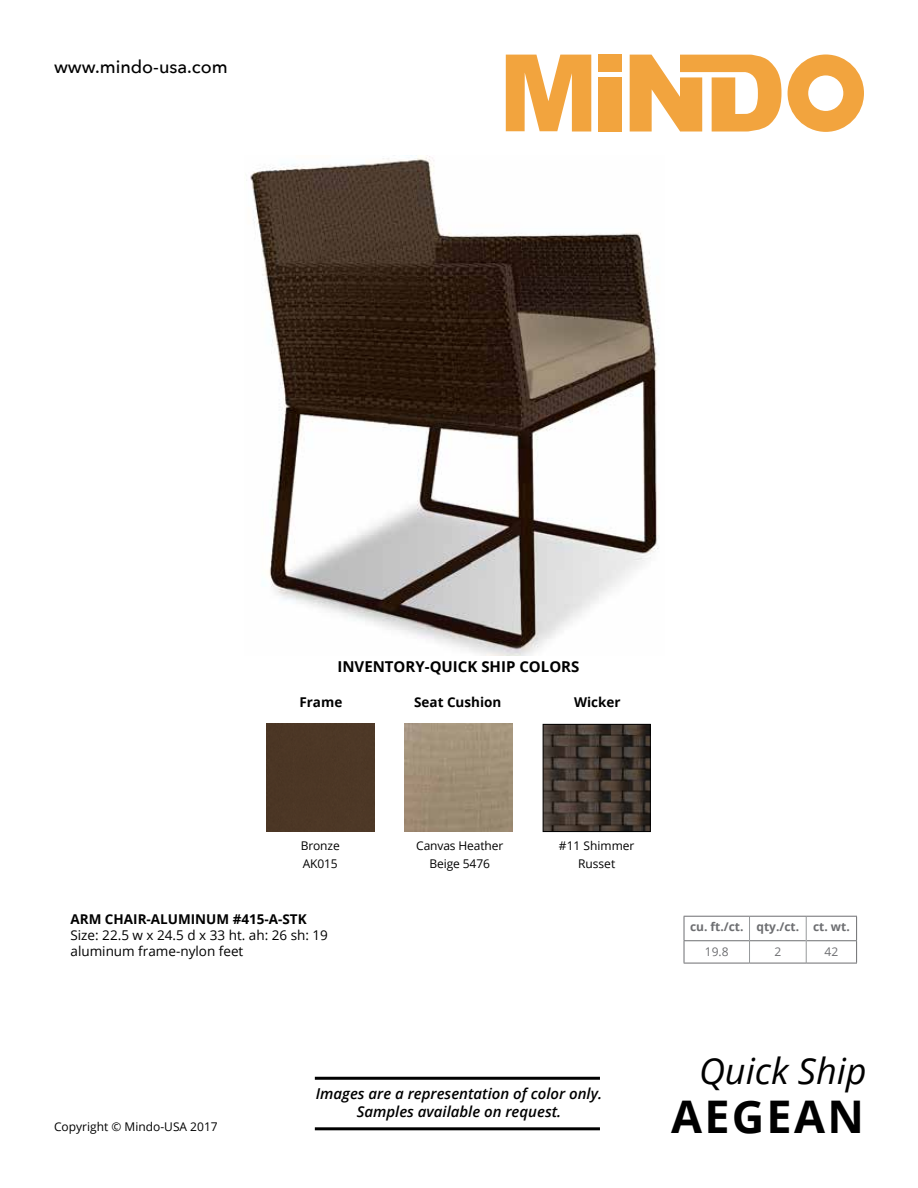
<style>
.page{position:relative;width:918px;height:1188px;background:#fff}
.page>*{position:absolute;margin:0;border:0;box-sizing:border-box;transform-origin:0 0}
.t1{font:700 45px "Open Sans";letter-spacing:.05em;color:#000}
.t2{font:italic 36px "Open Sans";color:#000}
.t3{font:500 18px "Avenir Next";color:#000}
.t4{font:italic 600 15px/18px "Open Sans";color:#000;text-align:center}
.t5{font:700 15px "Open Sans";color:#000}
.t6{font:13.5px/16.2px "Open Sans";color:#000}
.t7{font:700 13.5px "Open Sans";color:#000}
.t8{font:12px/18px "Open Sans";color:#000;text-align:center}
.t9{font:700 12px "Open Sans";color:#6d6e71}
.t10{font:12px "Open Sans";color:#6d6e71}
</style>
<div class="page">
<svg style="left:788px;top:54px;width:76px;height:78px"></svg>
<svg style="left:506px;top:55px;width:85px;height:77px"></svg>
<div style="left:598px;top:55px;width:24px;height:17px;background:#f2a43e"></div>
<div style="left:598px;top:77px;width:24px;height:55px;background:#f2a43e"></div>
<svg style="left:630px;top:55px;width:151px;height:77px"></svg>
<hr style="left:315px;top:1127px;width:285px;height:3px;background:#000">
<hr style="left:315px;top:1077px;width:285px;height:3px;background:#000">
<img style="left:545px;top:726px;width:104px;height:104px">
<div style="left:543px;top:724px;width:108px;height:108px;border:1px solid #000"></div>
<img style="left:404px;top:724px;width:108px;height:108px">
<div style="left:266px;top:724px;width:108px;height:108px;background:#4c3726"></div>
<hr style="left:684px;top:940px;width:65px;height:1px;background:#6d6e71">
<hr style="left:750px;top:940px;width:56px;height:1px;background:#6d6e71">
<hr style="left:807px;top:940px;width:50px;height:1px;background:#6d6e71">
<svg style="left:749px;top:917px;width:1px;height:46px"></svg>
<svg style="left:806px;top:917px;width:1px;height:46px"></svg>
<hr style="left:684px;top:916px;width:66px;height:1px;background:#6d6e71">
<hr style="left:750px;top:916px;width:56px;height:1px;background:#6d6e71">
<hr style="left:806px;top:916px;width:51px;height:1px;background:#6d6e71">
<svg style="left:684px;top:917px;width:1px;height:46px"></svg>
<svg style="left:856px;top:917px;width:1px;height:46px"></svg>
<hr style="left:684px;top:963px;width:66px;height:1px;background:#6d6e71">
<hr style="left:750px;top:963px;width:56px;height:1px;background:#6d6e71">
<hr style="left:806px;top:963px;width:51px;height:1px;background:#6d6e71">
<img style="left:250px;top:156px;width:409px;height:500px">
<h3 class="t3" style="left:54px;top:51px;width:175px">www.mindo-usa.com</h3>
<p class="t5" style="left:337px;top:656px;width:243px">INVENTORY-QUICK SHIP COLORS</p>
<p class="t7" style="left:299px;top:693px;width:44px">Frame</p>
<p class="t7" style="left:414px;top:693px;width:89px">Seat Cushion</p>
<p class="t7" style="left:574px;top:693px;width:48px">Wicker</p>
<p class="t8" style="left:301px;top:836px;width:41px;text-align:left">Bronze<br>AK015</p>
<p class="t7" style="left:70px;top:910px;width:238px">ARM CHAIR-ALUMINUM #415-A-STK</p>
<p class="t6" style="left:70px;top:927px;width:259px">Size: 22.5 w x 24.5 d x 33 ht. ah: 26 sh: 19 aluminum frame-nylon feet</p>
<p class="t8" style="left:416px;top:836px;width:89px">Canvas Heather<br>Beige 5476</p>
<p class="t8" style="left:559px;top:836px;width:77px">#11 Shimmer<br>Russet</p>
<p class="t9" style="left:690px;top:919px;width:161px">cu. ft./ct. qty./ct. ct. wt.</p>
<p class="t10" style="left:705px;top:943px;width:25px">19.8</p>
<p class="t10" style="left:774px;top:943px;width:8px">2</p>
<p class="t10" style="left:825px;top:943px;width:15px">42</p>
<p class="t8" style="left:54px;top:1117px;width:165px">Copyright © Mindo-USA 2017</p>
<p class="t4" style="left:316px;top:1084px;width:288px">Images are a representation of color only.<br>Samples available on request.</p>
<h2 class="t2" style="left:699px;top:1046px;width:169px">Quick Ship</h2>
<h1 class="t1" style="left:671px;top:1085px;width:194px">AEGEAN</h1>
</div>
